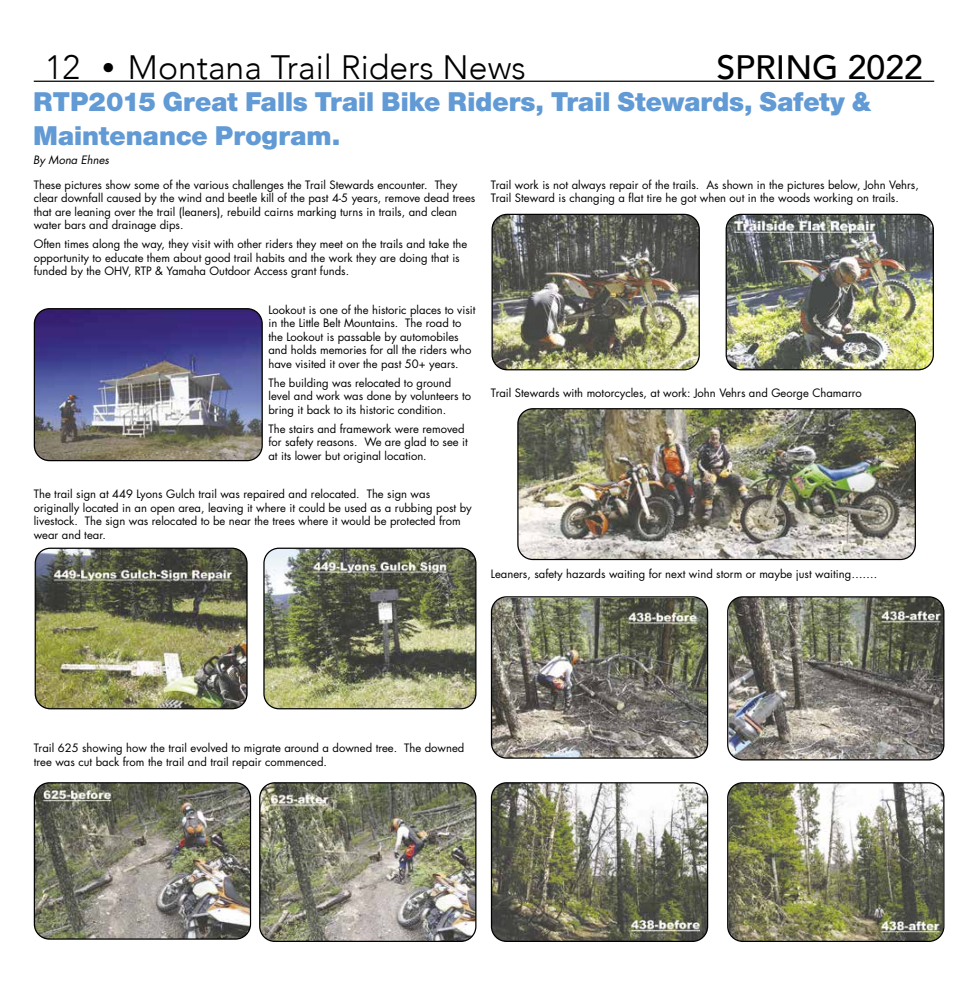
<style>
.page{position:relative;width:968px;height:990px;background:#fff}
.page>*{position:absolute;margin:0;border:0;box-sizing:border-box;transform-origin:0 0}
.t1{font:300 33.75px "Avenir";color:#000}
.t2{font:500 33.75px "Avenir";color:#000}
.t3{font:28.12px/33.8px "Nimbus San Nov T Blac";color:#619ad4}
.t4{font:11.25px/13.5px "Futura";color:#000}
.t5{font:italic 11.25px "Futura";color:#000}
.s1{font-family:"Nimbus San Nov D";font-weight:400;font-stretch:condensed}
</style>
<div class="page">
<hr style="left:34px;top:81px;width:900px;height:1px;background:#000">
<img style="left:34px;top:310px;width:227px;height:151px">
<div style="left:34px;top:308px;width:229px;height:153px;border:1px solid #000;border-radius:15px"></div>
<img style="left:35px;top:548px;width:211px;height:161px">
<div style="left:35px;top:548px;width:213px;height:161px;border:1px solid #000;border-radius:15px"></div>
<img style="left:265px;top:548px;width:211px;height:161px">
<div style="left:263px;top:548px;width:213px;height:161px;border:1px solid #000;border-radius:15px"></div>
<img style="left:34px;top:784px;width:215px;height:154px">
<div style="left:34px;top:782px;width:217px;height:158px;border:1px solid #000;border-radius:15px"></div>
<img style="left:261px;top:784px;width:215px;height:157px">
<div style="left:259px;top:782px;width:217px;height:160px;border:1px solid #000;border-radius:15px"></div>
<img style="left:493px;top:214px;width:205px;height:156px">
<div style="left:491px;top:214px;width:209px;height:156px;border:1px solid #000;border-radius:15px"></div>
<img style="left:727px;top:214px;width:206px;height:156px">
<div style="left:725px;top:214px;width:208px;height:156px;border:1px solid #000;border-radius:15px"></div>
<img style="left:519px;top:409px;width:396px;height:151px">
<div style="left:517px;top:408px;width:398px;height:152px;border:1px solid #000;border-radius:15px"></div>
<img style="left:727px;top:784px;width:216px;height:157px">
<div style="left:727px;top:782px;width:217px;height:160px;border:1px solid #000;border-radius:15px"></div>
<img style="left:491px;top:598px;width:215px;height:159px">
<div style="left:491px;top:596px;width:217px;height:163px;border:1px solid #000;border-radius:15px"></div>
<img style="left:727px;top:598px;width:216px;height:162px">
<div style="left:727px;top:596px;width:217px;height:164px;border:1px solid #000;border-radius:15px"></div>
<img style="left:491px;top:784px;width:216px;height:156px">
<div style="left:491px;top:782px;width:217px;height:160px;border:1px solid #000;border-radius:15px"></div>
<h1 class="t1" style="left:45px;top:47px;width:482px">12 <span class="s1">•</span> Montana Trail Riders News</h1>
<h1 class="t2" style="left:716px;top:38px;width:208px">SPRING 2022</h1>
<h2 class="t3" style="left:33px;top:85px;width:839px">RTP2015 Great Falls Trail Bike Riders, Trail Stewards, Safety &amp;<br>Maintenance Program.</h2>
<p class="t5" style="left:33px;top:152px;width:77px">By Mona Ehnes</p>
<p class="t4" style="left:34px;top:178px;width:443px">These pictures show some of the various challenges the Trail Stewards encounter. They clear downfall caused by the wind and beetle kill of the past 4-5 years, remove dead trees that are leaning over the trail (leaners), rebuild cairns marking turns in trails, and clean water bars and drainage dips.</p>
<p class="t4" style="left:34px;top:237px;width:435px">Often times along the way, they visit with other riders they meet on the trails and take the opportunity to educate them about good trail habits and the work they are doing that is funded by the OHV, RTP &amp; Yamaha Outdoor Access grant funds.</p>
<p class="t4" style="left:268px;top:303px;width:209px">Lookout is one of the historic places to visit in the Little Belt Mountains. The road to the Lookout is passable by automobiles and holds memories for all the riders who have visited it over the past 50+ years.</p>
<p class="t4" style="left:268px;top:376px;width:204px">The building was relocated to ground level and work was done by volunteers to bring it back to its historic condition.</p>
<p class="t4" style="left:268px;top:422px;width:201px">The stairs and framework were removed for safety reasons. We are glad to see it at its lower but original location.</p>
<p class="t4" style="left:34px;top:487px;width:439px">The trail sign at 449 Lyons Gulch trail was repaired and relocated. The sign was originally located in an open area, leaving it where it could be used as a rubbing post by livestock. The sign was relocated to be near the trees where it would be protected from wear and tear.</p>
<p class="t4" style="left:491px;top:178px;width:429px">Trail work is not always repair of the trails. As shown in the pictures below, John Vehrs,<br>Trail Steward is changing a flat tire he got when out in the woods working on trails.</p>
<p class="t4" style="left:491px;top:386px;width:372px">Trail Stewards with motorcycles, at work: John Vehrs and George Chamarro</p>
<p class="t4" style="left:491px;top:567px;width:388px">Leaners, safety hazards waiting for next wind storm or maybe just waiting…….</p>
<p class="t4" style="left:34px;top:741px;width:432px">Trail 625 showing how the trail evolved to migrate around a downed tree. The downed tree was cut back from the trail and trail repair commenced.</p>
</div>
